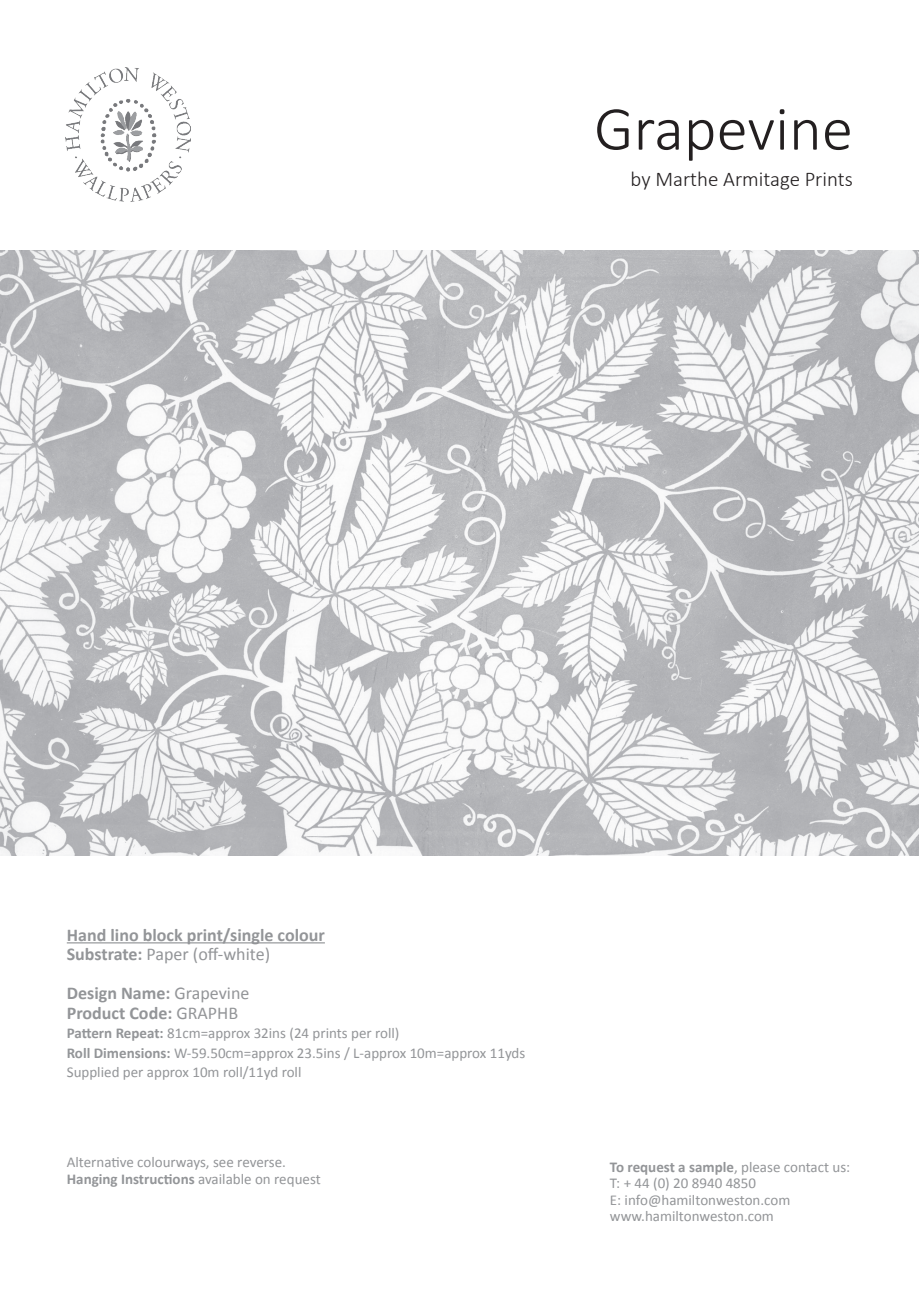
<style>
.page{position:relative;width:919px;height:1289px;background:#fff}
.page>*{position:absolute;margin:0;border:0;box-sizing:border-box;transform-origin:0 0}
.t1{font:300 63px "Calibri";color:#231f20}
.t2{font:300 21px "Calibri";color:#231f20}
.t3{font:700 18px/19.5px "Calibri";color:#939598}
.t4{font:15px/16.5px "Calibri";color:#939598}
.s1{font-weight:400}
.s2{font-weight:700}
</style>
<div class="page">
<img style="left:65px;top:67px;width:126px;height:135px">
<img style="left:0;top:250px;width:918px;height:606px">
<hr style="left:67px;top:942px;width:258px;height:1px;background:#939598">
<h1 class="t1" style="left:594px;top:89px;width:260px">Grapevine</h1>
<h2 class="t2" style="left:630px;top:165px;width:224px">by Marthe Armitage Prints</h2>
<p class="t3" style="left:67px;top:925px;width:259px">Hand lino block print/single colour<br>Substrate: <span class="s1">Paper (off-white)</span></p>
<p class="t3" style="left:67px;top:983px;width:184px">Design Name: <span class="s1">Grapevine<br></span>Product Code: <span class="s1">GRAPHB</span></p>
<p class="t4" style="left:67px;top:1023px;width:460px;line-height:19.5px"><span class="s2">Pattern Repeat:</span> 81cm=approx 32ins (24 prints per roll)<br><span class="s2">Roll Dimensions:</span> W-59.50cm=approx 23.5ins / L-approx 10m=approx 11yds<br>Supplied per approx 10m roll/11yd roll</p>
<p class="t4" style="left:67px;top:1154px;width:255px">Alternative colourways, see reverse.<br><span class="s2">Hanging Instructions</span> available on request</p>
<p class="t4" style="left:610px;top:1158px;width:242px"><span class="s2">To request a sample</span>, please contact us:<br>T: + 44 (0) 20 8940 4850<br>E: info@hamiltonweston.com www.hamiltonweston.com</p>
</div>
